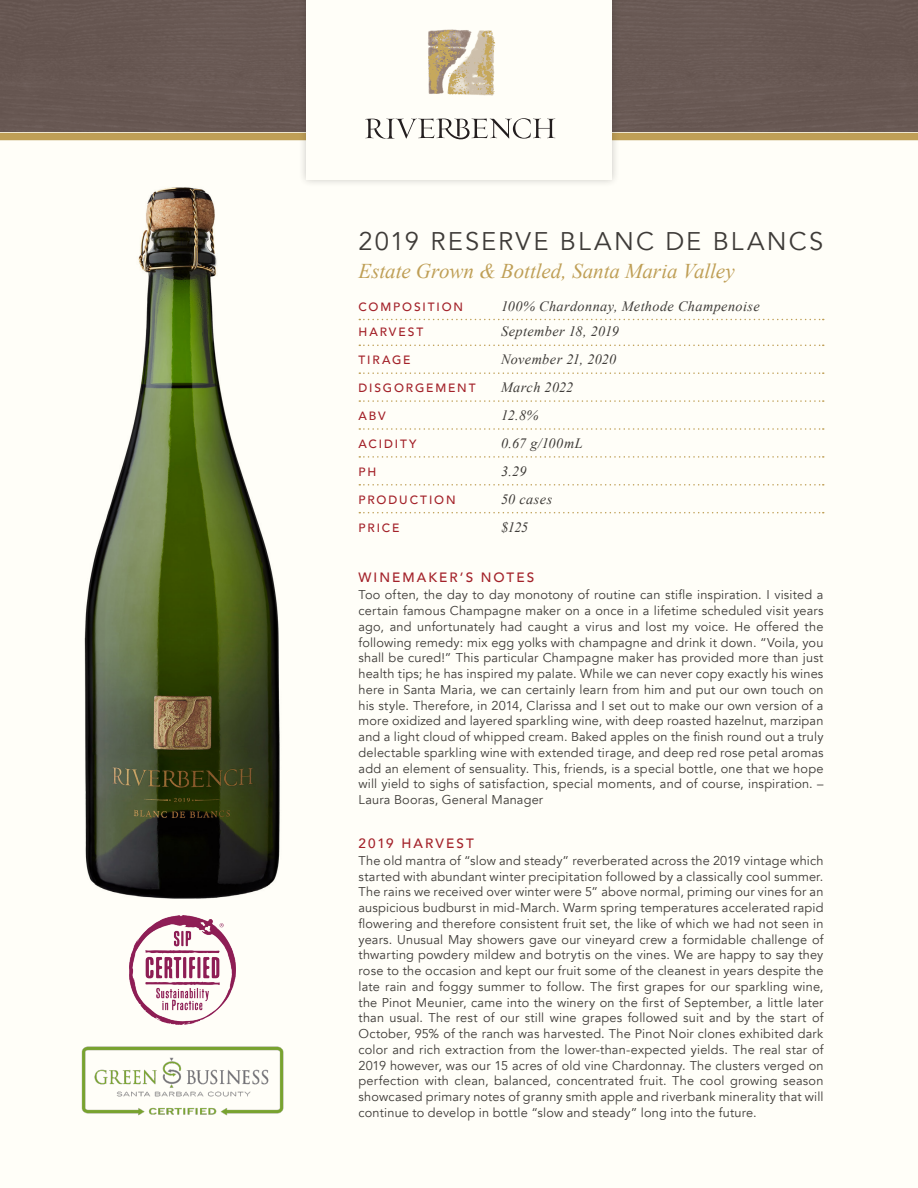
<style>
.page{position:relative;width:918px;height:1188px;background:#fffef8}
.page>*{position:absolute;margin:0;border:0;box-sizing:border-box;transform-origin:0 0}
.t1{font:25.5px "Avenir";letter-spacing:.085em;color:#3e3b38}
.t2{font:italic 21px "Times New Roman";letter-spacing:-.005em;color:#bf9f56}
.t3{font:italic 14.25px "Times New Roman";letter-spacing:.025em;color:#3e3b38}
.t4{font:500 13.5px "Avenir";letter-spacing:.155em;color:#a32129}
.t5{font:12.75px/15.8px "Avenir";letter-spacing:.015em;color:#3e3b38;text-align:justify}
.t6{font:500 12px "Avenir";letter-spacing:.155em;color:#a32129}
</style>
<div class="page">
<div style="left:0;top:133px;width:918px;height:7px;background:#bf9f56"></div>
<div style="left:0;top:0;width:918px;height:132px;background:#685853"></div>
<div style="left:298px;top:0;width:322px;height:188px;background:#231f20;opacity:.25"></div>
<div style="left:306px;top:0;width:306px;height:179px;background:#fffef8"></div>
<img style="left:428px;top:29px;width:67px;height:67px">
<svg style="left:365px;top:118px;width:190px;height:22px"></svg>
<img style="left:129px;top:917px;width:106px;height:108px">
<img style="left:84px;top:173px;width:222px;height:744px">
<svg style="left:359px;top:319px;width:465px;height:1px"></svg>
<svg style="left:359px;top:345px;width:465px;height:1px"></svg>
<svg style="left:359px;top:372px;width:465px;height:2px"></svg>
<svg style="left:359px;top:400px;width:465px;height:2px"></svg>
<svg style="left:359px;top:428px;width:465px;height:2px"></svg>
<svg style="left:359px;top:456px;width:465px;height:2px"></svg>
<svg style="left:359px;top:484px;width:465px;height:2px"></svg>
<svg style="left:359px;top:512px;width:465px;height:1px"></svg>
<img style="left:81px;top:1046px;width:203px;height:70px">
<p class="t1" style="left:359px;top:226px;width:466px">2019 RESERVE BLANC DE BLANCS</p>
<p class="t2" style="left:359px;top:256px;width:378px">Estate Grown &amp; Bottled, Santa Maria Valley</p>
<p class="t6" style="left:359px;top:296px;width:106px">COMPOSITION</p>
<p class="t3" style="left:501px;top:296px;width:260px">100% Chardonnay, Methode Champenoise</p>
<p class="t6" style="left:359px;top:322px;width:66px">HARVEST</p>
<p class="t3" style="left:501px;top:322px;width:119px">September 18, 2019</p>
<p class="t6" style="left:359px;top:350px;width:54px">TIRAGE</p>
<p class="t3" style="left:501px;top:350px;width:117px">November 21, 2020</p>
<p class="t6" style="left:359px;top:378px;width:119px">DISGORGEMENT</p>
<p class="t3" style="left:501px;top:378px;width:74px">March 2022</p>
<p class="t6" style="left:359px;top:405px;width:29px">ABV</p>
<p class="t3" style="left:501px;top:405px;width:39px">12.8%</p>
<p class="t6" style="left:359px;top:433px;width:60px">ACIDITY</p>
<p class="t3" style="left:501px;top:433px;width:83px">0.67 g/100mL</p>
<p class="t6" style="left:359px;top:461px;width:19px">PH</p>
<p class="t3" style="left:501px;top:461px;width:27px">3.29</p>
<p class="t6" style="left:359px;top:489px;width:99px">PRODUCTION</p>
<p class="t3" style="left:501px;top:489px;width:53px">50 cases</p>
<p class="t6" style="left:359px;top:517px;width:42px">PRICE</p>
<p class="t3" style="left:501px;top:517px;width:29px">$125</p>
<p class="t4" style="left:359px;top:566px;width:177px">WINEMAKER’S NOTES</p>
<p class="t5" style="left:359px;top:587px;width:466px">Too often, the day to day monotony of routine can stifle inspiration. I visited a certain famous Champagne maker on a once in a lifetime scheduled visit years ago, and unfortunately had caught a virus and lost my voice. He offered the following remedy: mix egg yolks with champagne and drink it down. “Voila, you shall be cured!” This particular Champagne maker has provided more than just health tips; he has inspired my palate. While we can never copy exactly his wines here in Santa Maria, we can certainly learn from him and put our own touch on his style. Therefore, in 2014, Clarissa and I set out to make our own version of a more oxidized and layered sparkling wine, with deep roasted hazelnut, marzipan and a light cloud of whipped cream. Baked apples on the finish round out a truly delectable sparkling wine with extended tirage, and deep red rose petal aromas add an element of sensuality. This, friends, is a special bottle, one that we hope will yield to sighs of satisfaction, special moments, and of course, inspiration. – Laura Booras, General Manager</p>
<p class="t4" style="left:359px;top:831px;width:117px">2019 HARVEST</p>
<p class="t5" style="left:359px;top:853px;width:466px">The old mantra of “slow and steady” reverberated across the 2019 vintage which started with abundant winter precipitation followed by a classically cool summer.<br>The rains we received over winter were 5” above normal, priming our vines for an auspicious budburst in mid-March. Warm spring temperatures accelerated rapid flowering and therefore consistent fruit set, the like of which we had not seen in years. Unusual May showers gave our vineyard crew a formidable challenge of thwarting powdery mildew and botrytis on the vines. We are happy to say they rose to the occasion and kept our fruit some of the cleanest in years despite the late rain and foggy summer to follow. The first grapes for our sparkling wine, the Pinot Meunier, came into the winery on the first of September, a little later than usual. The rest of our still wine grapes followed suit and by the start of October, 95% of the ranch was harvested. The Pinot Noir clones exhibited dark color and rich extraction from the lower-than-expected yields. The real star of 2019 however, was our 15 acres of old vine Chardonnay. The clusters verged on perfection with clean, balanced, concentrated fruit. The cool growing season showcased primary notes of granny smith apple and riverbank minerality that will continue to develop in bottle “slow and steady” long into the future.</p>
</div>
